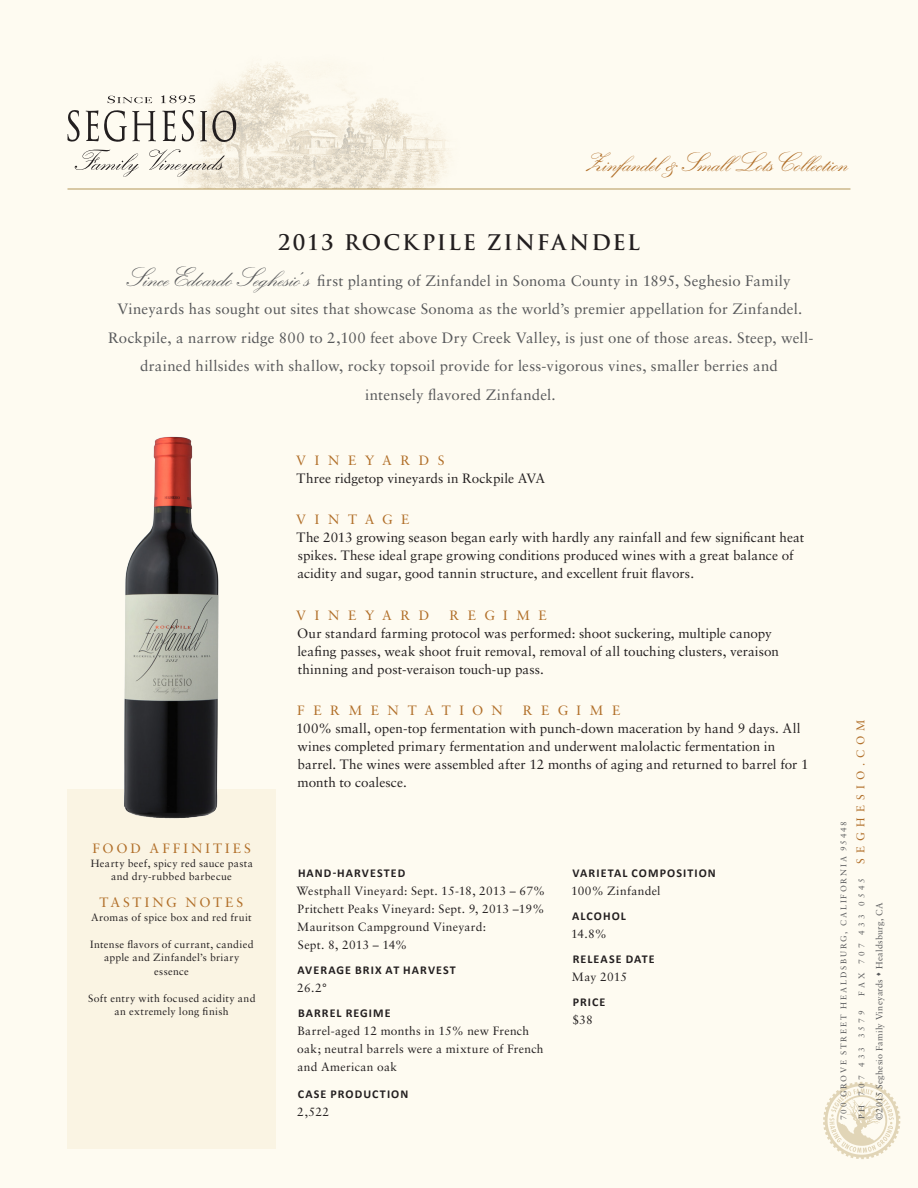
<style>
.page{position:relative;width:918px;height:1188px;background:#fefbf1}
.page>*{position:absolute;margin:0;border:0;box-sizing:border-box;transform-origin:0 0}
.t1{font:700 27px "Kuenstler Script LT Std 2";color:#b16f29}
.t2{font:700 21px "Trajan Pro";letter-spacing:.09em;color:#231f20}
.Intro_Body{font:15px/28.5px "Sabon LT Std";letter-spacing:.015em;color:#57585a;text-align:center}
.Body{font:13.5px/18px "Sabon LT Std";letter-spacing:.005em;color:#231f20}
.t3{font:13.5px "Sabon LT Std";letter-spacing:.615em;color:#b16f29}
.t4{font:13.5px "Sabon LT Std";letter-spacing:.645em;color:#b16f29}
.t5{font:13.5px "Sabon LT Std";letter-spacing:.225em;color:#b16f29}
.t6{font:13.5px "Sabon LT Std";letter-spacing:.21em;color:#b16f29}
.t7{font:13.5px "Sabon LT Std";letter-spacing:.635em;color:#b16f29}
.t8{font:12px/18px "Sabon LT Std";letter-spacing:.02em;color:#231f20}
.t9{font:700 12px "Calibri";letter-spacing:.09em;color:#231f20}
.t10{font:11.25px "Sabon LT Std";letter-spacing:.46em;color:#b16f29}
.Notes{font:10.5px/13.5px "Sabon LT Std";letter-spacing:.03em;color:#231f20;text-align:center}
.t11{font:9px "Sabon LT Std";letter-spacing:.035em;color:#57585a}
.t12{font:8.25px/18px "Sabon LT Std";letter-spacing:.24em;color:#57585a}
.t13{font:8.25px "Sabon LT Std";letter-spacing:.395em;color:#57585a}
.s1{font-family:"Kuenstler Script LT Std 2";font-weight:700;font-size:27px}
</style>
<div class="page">
<img style="left:178px;top:62px;width:284px;height:127px">
<hr style="left:67px;top:189px;width:783px;height:1px;background:#b39758">
<svg style="left:823px;top:1082px;width:77px;height:77px"></svg>
<div style="left:68px;top:789px;width:208px;height:360px;background:#faf4e3"></div>
<img style="left:124px;top:436px;width:95px;height:383px">
<svg style="left:75px;top:150px;width:64px;height:27px"></svg>
<svg style="left:149px;top:149px;width:76px;height:28px"></svg>
<svg style="left:108px;top:96px;width:44px;height:7px"></svg>
<svg style="left:161px;top:95px;width:34px;height:8px"></svg>
<svg style="left:67px;top:110px;width:13px;height:32px"></svg>
<svg style="left:162px;top:110px;width:14px;height:31px"></svg>
<svg style="left:86px;top:110px;width:70px;height:32px"></svg>
<svg style="left:200px;top:110px;width:39px;height:32px"></svg>
<svg style="left:182px;top:110px;width:12px;height:32px"></svg>
<h1 class="t1" style="left:585px;top:148px;width:264px">Zinfandel &amp; Small Lots Collection</h1>
<p class="t2" style="left:278px;top:230px;width:364px">2013 ROCKPILE ZINFANDEL</p>
<p class="Intro_Body" style="left:108px;top:266px;width:707px"><span class="s1">Since Edoardo Seghesio’ s</span> first planting of Zinfandel in Sonoma County in 1895, Seghesio Family Vineyards has sought out sites that showcase Sonoma as the world’s premier appellation for Zinfandel.<br>Rockpile, a narrow ridge 800 to 2,100 feet above Dry Creek Valley, is just one of those areas. Steep, well&shy;drained hillsides with shallow, rocky topsoil provide for less-vigorous vines, smaller berries and</p>
<p class="Intro_Body" style="left:365px;top:380px;width:192px">intensely flavored Zinfandel.</p>
<p class="t5" style="left:92px;top:841px;width:160px">FOOD AFFINITIES</p>
<p class="Notes" style="left:91px;top:856px;width:164px">Hearty beef, spicy red sauce pasta and dry-rubbed barbecue</p>
<p class="t6" style="left:99px;top:895px;width:145px">TASTING NOTES</p>
<p class="Notes" style="left:91px;top:910px;width:162px">Aromas of spice box and red fruit</p>
<p class="Notes" style="left:90px;top:937px;width:165px">Intense flavors of currant, candied apple and Zinfandel’s briary essence</p>
<p class="Notes" style="left:88px;top:991px;width:169px">Soft entry with focused acidity and an extremely long finish</p>
<p class="t4" style="left:296px;top:452px;width:150px">VINEYARDS</p>
<p class="Body" style="left:297px;top:469px;width:250px">Three ridgetop vineyards in Rockpile AVA</p>
<p class="t7" style="left:296px;top:512px;width:115px">VINTAGE</p>
<p class="Body" style="left:297px;top:528px;width:509px">The 2013 growing season began early with hardly any rainfall and few significant heat spikes. These ideal grape growing conditions produced wines with a great balance of acidity and sugar, good tannin structure, and excellent fruit flavors.</p>
<p class="t4" style="left:296px;top:607px;width:135px">VINEYARD</p>
<p class="t3" style="left:449px;top:607px;width:99px">REGIME</p>
<p class="Body" style="left:297px;top:624px;width:483px">Our standard farming protocol was performed: shoot suckering, multiple canopy leafing passes, weak shoot fruit removal, removal of all touching clusters, veraison thinning and post-veraison touch-up pass.</p>
<p class="t3" style="left:297px;top:702px;width:207px">FERMENTATION</p>
<p class="t3" style="left:523px;top:702px;width:99px">REGIME</p>
<p class="Body" style="left:296px;top:719px;width:514px">100% small, open-top fermentation with punch-down maceration by hand 9 days. All wines completed primary fermentation and underwent malolactic fermentation in barrel. The wines were assembled after 12 months of aging and returned to barrel for 1 month to coalesce.</p>
<p class="t9" style="left:298px;top:866px;width:109px">HAND-HARVESTED</p>
<p class="t8" style="left:297px;top:882px;width:250px">Westphall Vineyard: Sept. 15-18, 2013 – 67% Pritchett Peaks Vineyard: Sept. 9, 2013 –19% Mauritson Campground Vineyard:<br>Sept. 8, 2013 – 14%</p>
<p class="t9" style="left:297px;top:962px;width:160px">AVERAGE BRIX AT HARVEST</p>
<p class="t8" style="left:297px;top:979px;width:31px">26.2°</p>
<p class="t9" style="left:298px;top:1005px;width:94px">BARREL REGIME</p>
<p class="t8" style="left:297px;top:1022px;width:248px">Barrel-aged 12 months in 15% new French oak; neutral barrels were a mixture of French and American oak</p>
<p class="t9" style="left:298px;top:1086px;width:112px">CASE PRODUCTION</p>
<p class="t8" style="left:297px;top:1103px;width:33px">2,522</p>
<p class="t9" style="left:573px;top:866px;width:145px">VARIETAL COMPOSITION</p>
<p class="t8" style="left:571px;top:882px;width:91px">100% Zinfandel</p>
<p class="t9" style="left:572px;top:908px;width:55px">ALCOHOL</p>
<p class="t8" style="left:571px;top:925px;width:37px">14.8%</p>
<p class="t9" style="left:573px;top:951px;width:84px">RELEASE DATE</p>
<p class="t8" style="left:572px;top:968px;width:57px">May 2015</p>
<p class="t9" style="left:573px;top:994px;width:34px">PRICE</p>
<p class="t8" style="left:572px;top:1010px;width:22px">$38</p>
<p class="t10" style="left:854px;top:864px;width:146px;rotate:-90deg">SEGHESIO.COM</p>
<p class="t12" style="left:835px;top:1120px;width:300px;rotate:-90deg">700 GROVE STREET HEALDSBURG, CALIFORNIA 95448<br>PH 707 433 3579</p>
<p class="t13" style="left:857px;top:996px;width:120px;rotate:-90deg">FAX 707 433 0545</p>
<p class="t11" style="left:874px;top:1120px;width:219px;rotate:-90deg">©2015 Seghesio Family Vineyards ♦ Healdsburg, CA</p>
</div>
